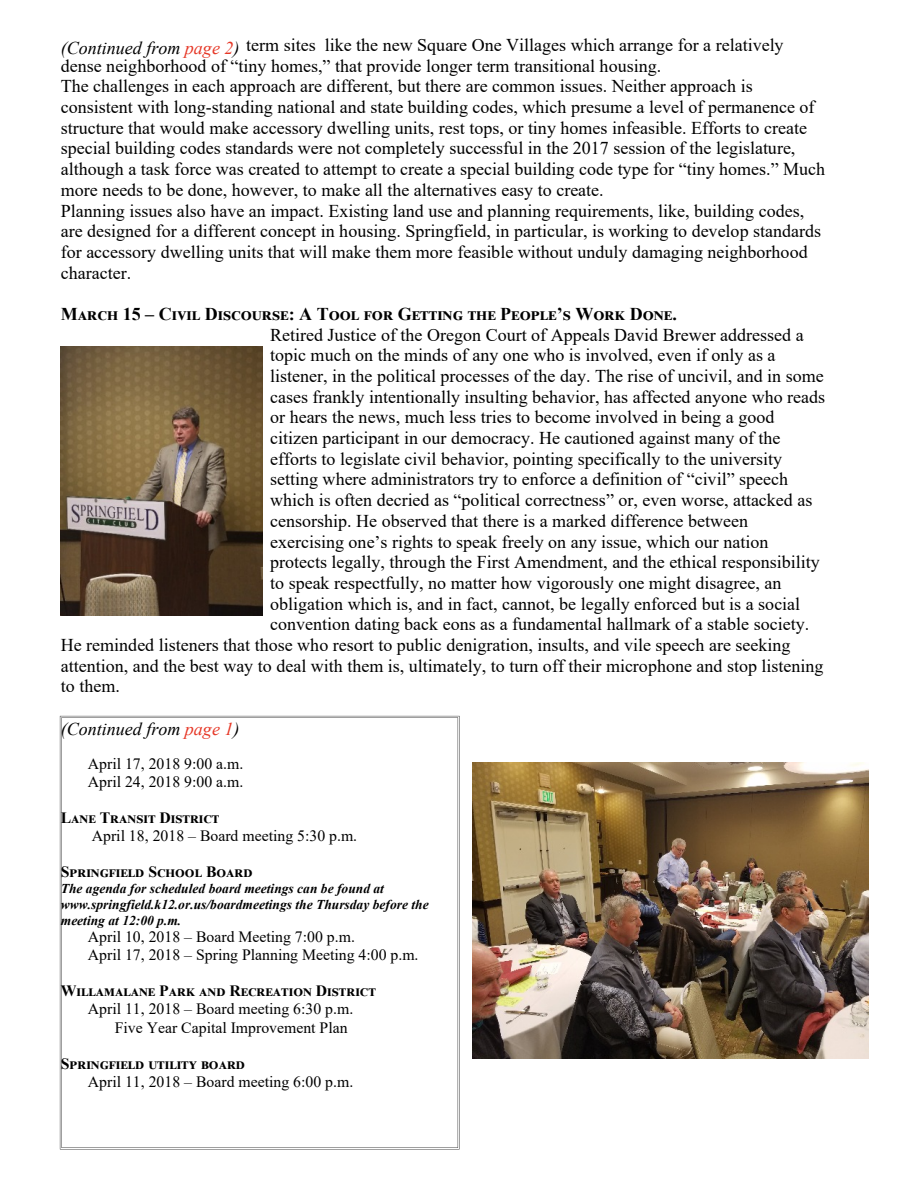
<style>
.page{position:relative;width:918px;height:1188px;background:#fff}
.page>*{position:absolute;margin:0;border:0;box-sizing:border-box;transform-origin:0 0}
.t1{font:18px/20.7px "Times New Roman";color:#000}
.t2{font:700 18px "Times New Roman";color:#000}
.t3{font:italic 18px "Times New Roman";color:#000}
.t4{font:15.75px/18.1px "Times New Roman";color:#000}
.t5{font:700 15.75px "Times New Roman";color:#000}
.t6{font:italic 700 13.5px/15.5px "Times New Roman";color:#000}
.s1{color:#e63726}
</style>
<div class="page">
<img style="left:61px;top:346px;width:202px;height:269px">
<svg style="left:60px;top:716px;width:400px;height:433px"></svg>
<img style="left:473px;top:762px;width:395px;height:297px">
<p class="t1" style="left:61px;top:36px;width:766px;text-indent:185px">term sites like the new Square One Villages which arrange for a relatively dense neighborhood of “tiny homes,” that provide longer term transitional housing.<br>The challenges in each approach are different, but there are common issues. Neither approach is consistent with long-standing national and state building codes, which presume a level of permanence of structure that would make accessory dwelling units, rest tops, or tiny homes infeasible. Efforts to create special building codes standards were not completely successful in the 2017 session of the legislature, although a task force was created to attempt to create a special building code type for “tiny homes.” Much more needs to be done, however, to make all the alternatives easy to create.<br>Planning issues also have an impact. Existing land use and planning requirements, like, building codes, are designed for a different concept in housing. Springfield, in particular, is working to develop standards for accessory dwelling units that will make them more feasible without unduly damaging neighborhood character.</p>
<p class="t2" style="left:61px;top:308px;width:618px">March 15 – Civil Discourse: A Tool for Getting the People’s Work Done.</p>
<p class="t1" style="left:270px;top:326px;width:535px">Retired Justice of the Oregon Court of Appeals David Brewer addressed a</p>
<p class="t1" style="left:270px;top:347px;width:507px">topic much on the minds of any one who is involved, even if only as a</p>
<p class="t1" style="left:270px;top:367px;width:555px">listener, in the political processes of the day. The rise of uncivil, and in some</p>
<p class="t1" style="left:270px;top:388px;width:557px">cases frankly intentionally insulting behavior, has affected anyone who reads</p>
<p class="t1" style="left:270px;top:409px;width:506px">or hears the news, much less tries to become involved in being a good</p>
<p class="t1" style="left:270px;top:429px;width:512px">citizen participant in our democracy. He cautioned against many of the</p>
<p class="t1" style="left:270px;top:450px;width:514px">efforts to legislate civil behavior, pointing specifically to the university</p>
<p class="t1" style="left:270px;top:471px;width:519px">setting where administrators try to enforce a definition of “civil” speech</p>
<p class="t1" style="left:270px;top:492px;width:544px">which is often decried as “political correctness” or, even worse, attacked as</p>
<p class="t1" style="left:270px;top:512px;width:479px">censorship. He observed that there is a marked difference between</p>
<p class="t1" style="left:270px;top:533px;width:500px">exercising one’s rights to speak freely on any issue, which our nation</p>
<p class="t1" style="left:270px;top:554px;width:551px">protects legally, through the First Amendment, and the ethical responsibility</p>
<p class="t1" style="left:270px;top:574px;width:513px">to speak respectfully, no matter how vigorously one might disagree, an</p>
<p class="t1" style="left:270px;top:595px;width:532px">obligation which is, and in fact, cannot, be legally enforced but is a social</p>
<p class="t1" style="left:270px;top:616px;width:541px">convention dating back eons as a fundamental hallmark of a stable society.</p>
<p class="t1" style="left:61px;top:636px;width:731px">He reminded listeners that those who resort to public denigration, insults, and vile speech are seeking</p>
<p class="t1" style="left:61px;top:657px;width:764px">attention, and the best way to deal with them is, ultimately, to turn off their microphone and stop listening</p>
<p class="t1" style="left:61px;top:678px;width:61px">to them.</p>
<p class="t3" style="left:61px;top:41px;width:180px">(Continued from <span class="s1">page 2</span>)</p>
<p class="t3" style="left:61px;top:722px;width:180px">(Continued from <span class="s1">page 1</span>)</p>
<p class="t4" style="left:88px;top:756px;width:157px">April 17, 2018 9:00 a.m.<br>April 24, 2018 9:00 a.m.</p>
<p class="t5" style="left:61px;top:812px;width:160px">Lane Transit District</p>
<p class="t4" style="left:92px;top:828px;width:267px">April 18, 2018 – Board meeting 5:30 p.m.</p>
<p class="t5" style="left:61px;top:867px;width:193px">Springfield School Board</p>
<p class="t6" style="left:61px;top:883px;width:369px">The agenda for scheduled board meetings can be found at www.springfield.k12.or.us/boardmeetings the Thursday before the meeting at 12:00 p.m.</p>
<p class="t4" style="left:88px;top:929px;width:332px">April 10, 2018 – Board Meeting 7:00 p.m.<br>April 17, 2018 – Spring Planning Meeting 4:00 p.m.</p>
<p class="t5" style="left:61px;top:986px;width:317px">Willamalane Park and Recreation District</p>
<p class="t4" style="left:115px;top:1002px;width:240px;text-indent:-27px">April 11, 2018 – Board meeting 6:30 p.m.<br>Five Year Capital Improvement Plan</p>
<p class="t5" style="left:61px;top:1058px;width:186px">Springfield utility board</p>
<p class="t4" style="left:88px;top:1074px;width:267px">April 11, 2018 – Board meeting 6:00 p.m.</p>
</div>
